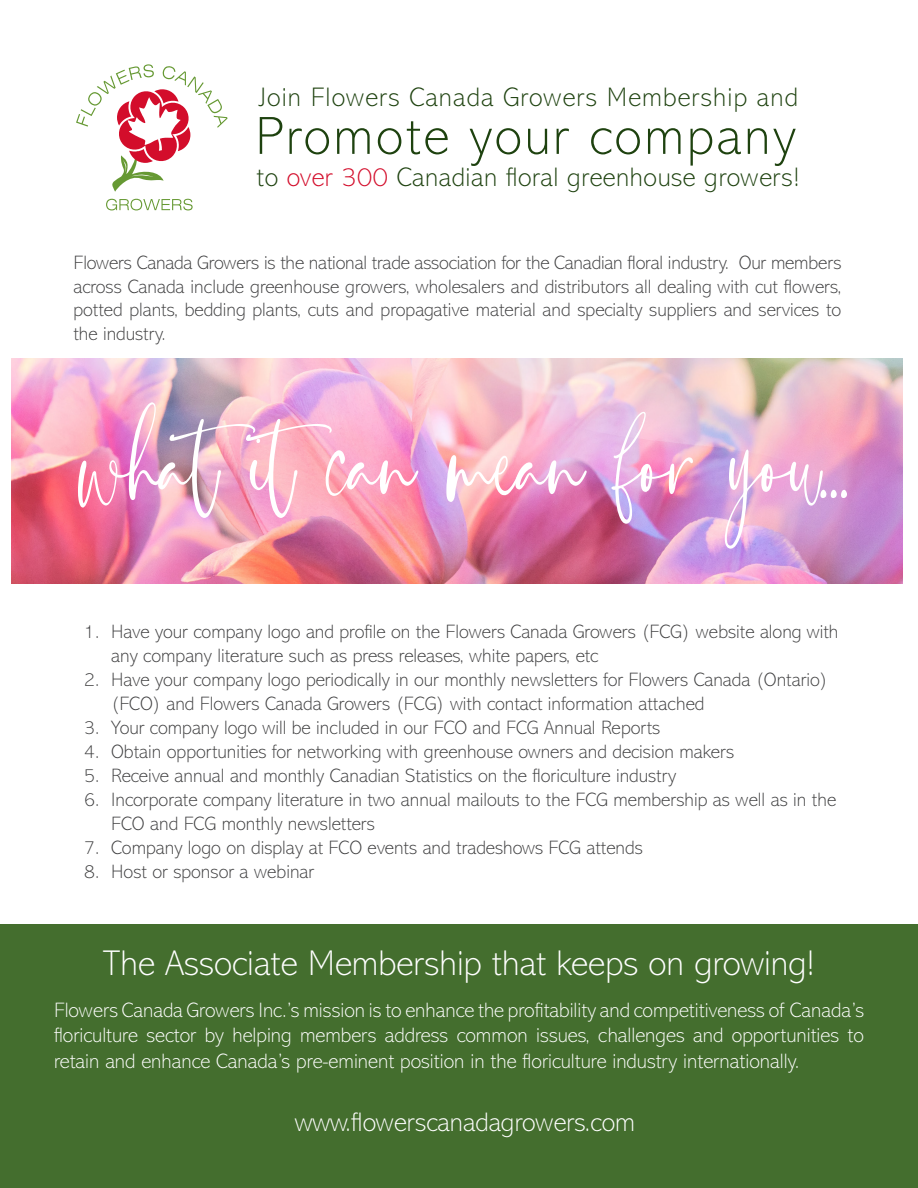
<style>
.page{position:relative;width:918px;height:1188px;background:#fff}
.page>*{position:absolute;margin:0;border:0;box-sizing:border-box;transform-origin:0 0}
.t1{font:83.55px "Rustling Sound";color:#fff;scale:.86 1}
.t2{font:200 54px "Abadi MT Pro";letter-spacing:.05em;color:#1e420f}
.t3{font:200 36px "Abadi MT Pro";color:#fff}
.t4{font:200 27px "Abadi MT Pro";letter-spacing:.03em;color:#1e420f}
.t5{font:200 27px "Abadi MT Pro";color:#fff}
.t6{font:200 21px/25.2px "Abadi MT Pro";color:#fff;text-align:justify}
.t7{font:200 19.5px/24px "Abadi MT Pro";color:#3e3e3f}
.s1{color:#d30d2b}
</style>
<div class="page">
<img style="left:12px;top:359px;width:891px;height:224px">
<div style="left:0;top:924px;width:918px;height:264px;background:#446e2e"></div>
<svg style="left:76px;top:64px;width:152px;height:128px"></svg>
<svg style="left:106px;top:199px;width:87px;height:11px"></svg>
<p class="t4" style="left:260px;top:82px;width:540px">Join Flowers Canada Growers Membership and</p>
<p class="t2" style="left:255px;top:107px;width:542px">Promote your company</p>
<p class="t4" style="left:257px;top:162px;width:545px">to <span class="s1">over 300</span> Canadian floral greenhouse growers!</p>
<p class="t7" style="left:73px;top:252px;width:770px;line-height:23.4px;text-align:justify">Flowers Canada Growers is the national trade association for the Canadian floral industry. Our members across Canada include greenhouse growers, wholesalers and distributors all dealing with cut flowers, potted plants, bedding plants, cuts and propagative material and specialty suppliers and services to the industry.</p>
<p class="t1" style="left:78px;top:414px;width:898px">whatitcan mean for you...</p>
<p class="t7" style="left:111px;top:620px;width:729px;text-indent:-27px">1. Have your company logo and profile on the Flowers Canada Growers (FCG) website along with any company literature such as press releases, white papers, etc</p>
<p class="t7" style="left:111px;top:668px;width:718px;text-indent:-27px">2. Have your company logo periodically in our monthly newsletters for Flowers Canada (Ontario) (FCO) and Flowers Canada Growers (FCG) with contact information attached</p>
<p class="t7" style="left:84px;top:716px;width:578px">3. Your company logo will be included in our FCO and FCG Annual Reports</p>
<p class="t7" style="left:84px;top:740px;width:651px">4. Obtain opportunities for networking with greenhouse owners and decision makers</p>
<p class="t7" style="left:84px;top:764px;width:594px">5. Receive annual and monthly Canadian Statistics on the floriculture industry</p>
<p class="t7" style="left:111px;top:788px;width:726px;text-indent:-27px">6. Incorporate company literature in two annual mailouts to the FCG membership as well as in the<br>FCO and FCG monthly newsletters</p>
<p class="t7" style="left:84px;top:836px;width:560px">7. Company logo on display at FCO events and tradeshows FCG attends</p>
<p class="t7" style="left:84px;top:860px;width:232px">8. Host or sponsor a webinar</p>
<p class="t3" style="left:103px;top:944px;width:714px">The Associate Membership that keeps on growing!</p>
<p class="t6" style="left:54px;top:998px;width:812px">Flowers Canada Growers Inc.’s mission is to enhance the profitability and competitiveness of Canada’s floriculture sector by helping members address common issues, challenges and opportunities to retain and enhance Canada’s pre-eminent position in the floriculture industry internationally.</p>
<p class="t5" style="left:295px;top:1107px;width:342px">www.flowerscanadagrowers.com</p>
</div>
